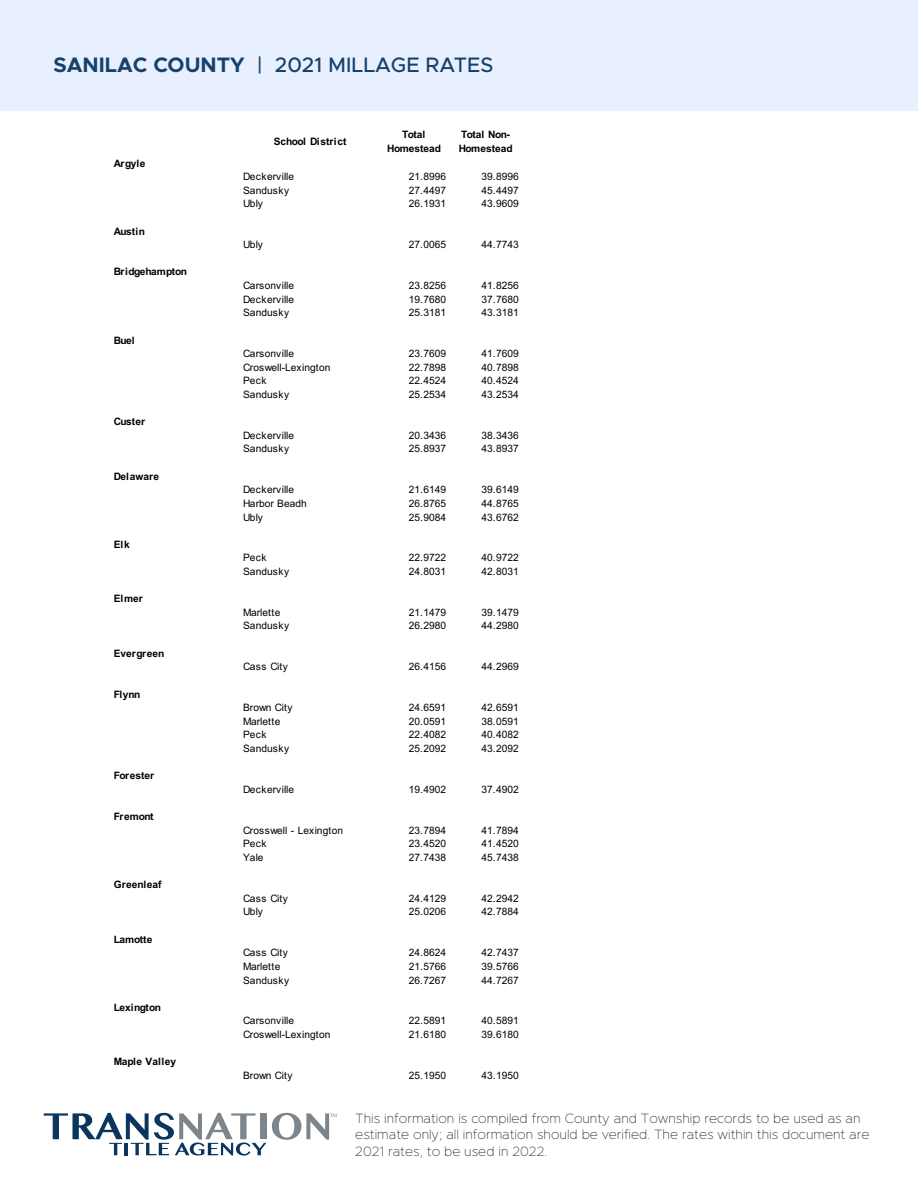
<style>
.page{position:relative;width:918px;height:1188px;background:#fff}
.page>*{position:absolute;margin:0;border:0;box-sizing:border-box;transform-origin:0 0}
.t1{font:500 21px "Metropolis";color:#16416b}
.t2{font:100 13.5px/16.2px "Metropolis";color:#231f20}
.t3{font:10.2px "Arial";color:#000}
.t4{font:700 10.2px/13.6px "Arial";color:#000;text-align:center}
.t5{font:700 10.2px "Arial";letter-spacing:-.03em;color:#000}
.s1{font-weight:700}
</style>
<div class="page">
<div style="left:0;top:0;width:918px;height:110px;background:#e8efff"></div>
<div style="left:260px;top:1113px;width:7px;height:26px;background:#7c858c"></div>
<svg style="left:44px;top:1113px;width:222px;height:43px"></svg>
<svg style="left:272px;top:1113px;width:64px;height:27px"></svg>
<p class="t1" style="left:54px;top:51px;width:441px"><span class="s1">SANILAC COUNTY</span> | 2021 MILLAGE RATES</p>
<p class="t4" style="left:114px;top:156px;width:33px">Argyle</p>
<p class="t4" style="left:114px;top:224px;width:33px">Austin</p>
<p class="t5" style="left:114px;top:265px;width:75px">Bridgehampton</p>
<p class="t4" style="left:114px;top:333px;width:23px">Buel</p>
<p class="t4" style="left:114px;top:415px;width:33px">Custer</p>
<p class="t4" style="left:114px;top:469px;width:47px">Delaware</p>
<p class="t4" style="left:114px;top:538px;width:17px">Elk</p>
<p class="t4" style="left:114px;top:592px;width:30px">Elmer</p>
<p class="t4" style="left:114px;top:646px;width:52px">Evergreen</p>
<p class="t4" style="left:114px;top:687px;width:28px">Flynn</p>
<p class="t4" style="left:114px;top:769px;width:42px">Forester</p>
<p class="t5" style="left:114px;top:809px;width:41px">Fremont</p>
<p class="t4" style="left:114px;top:878px;width:49px">Greenleaf</p>
<p class="t4" style="left:114px;top:932px;width:40px">Lamotte</p>
<p class="t5" style="left:114px;top:1000px;width:49px">Lexington</p>
<p class="t4" style="left:114px;top:1055px;width:64px">Maple Valley</p>
<p class="t4" style="left:274px;top:135px;width:74px">School District</p>
<p class="t4" style="left:387px;top:128px;width:55px">Total<br>Homestead</p>
<p class="t4" style="left:459px;top:128px;width:55px;text-align:left">Total Non-<br>Homestead</p>
<p class="t3" style="left:243px;top:170px;width:53px">Deckerville</p>
<p class="t3" style="left:409px;top:170px;width:39px">21.8996</p>
<p class="t3" style="left:481px;top:170px;width:39px">39.8996</p>
<p class="t3" style="left:243px;top:183px;width:47px">Sandusky</p>
<p class="t3" style="left:409px;top:183px;width:39px">27.4497</p>
<p class="t3" style="left:481px;top:183px;width:39px">45.4497</p>
<p class="t3" style="left:243px;top:197px;width:21px">Ubly</p>
<p class="t3" style="left:409px;top:197px;width:39px">26.1931</p>
<p class="t3" style="left:481px;top:197px;width:39px">43.9609</p>
<p class="t3" style="left:243px;top:238px;width:21px">Ubly</p>
<p class="t3" style="left:409px;top:238px;width:39px">27.0065</p>
<p class="t3" style="left:481px;top:238px;width:39px">44.7743</p>
<p class="t3" style="left:243px;top:278px;width:53px">Carsonville</p>
<p class="t3" style="left:409px;top:278px;width:39px">23.8256</p>
<p class="t3" style="left:481px;top:278px;width:39px">41.8256</p>
<p class="t3" style="left:243px;top:292px;width:53px">Deckerville</p>
<p class="t3" style="left:409px;top:292px;width:39px">19.7680</p>
<p class="t3" style="left:481px;top:292px;width:39px">37.7680</p>
<p class="t3" style="left:243px;top:306px;width:47px">Sandusky</p>
<p class="t3" style="left:409px;top:306px;width:39px">25.3181</p>
<p class="t3" style="left:481px;top:306px;width:39px">43.3181</p>
<p class="t3" style="left:243px;top:347px;width:53px">Carsonville</p>
<p class="t3" style="left:409px;top:347px;width:39px">23.7609</p>
<p class="t3" style="left:481px;top:347px;width:39px">41.7609</p>
<p class="t3" style="left:243px;top:360px;width:89px">Croswell-Lexington</p>
<p class="t3" style="left:409px;top:360px;width:39px">22.7898</p>
<p class="t3" style="left:481px;top:360px;width:39px">40.7898</p>
<p class="t3" style="left:243px;top:374px;width:25px">Peck</p>
<p class="t3" style="left:409px;top:374px;width:39px">22.4524</p>
<p class="t3" style="left:481px;top:374px;width:39px">40.4524</p>
<p class="t3" style="left:243px;top:387px;width:47px">Sandusky</p>
<p class="t3" style="left:409px;top:387px;width:39px">25.2534</p>
<p class="t3" style="left:481px;top:387px;width:39px">43.2534</p>
<p class="t3" style="left:243px;top:428px;width:53px">Deckerville</p>
<p class="t3" style="left:409px;top:428px;width:39px">20.3436</p>
<p class="t3" style="left:481px;top:428px;width:39px">38.3436</p>
<p class="t3" style="left:243px;top:442px;width:47px">Sandusky</p>
<p class="t3" style="left:409px;top:442px;width:39px">25.8937</p>
<p class="t3" style="left:481px;top:442px;width:39px">43.8937</p>
<p class="t3" style="left:243px;top:483px;width:53px">Deckerville</p>
<p class="t3" style="left:409px;top:483px;width:39px">21.6149</p>
<p class="t3" style="left:481px;top:483px;width:39px">39.6149</p>
<p class="t3" style="left:243px;top:496px;width:65px">Harbor Beadh</p>
<p class="t3" style="left:409px;top:496px;width:39px">26.8765</p>
<p class="t3" style="left:481px;top:496px;width:39px">44.8765</p>
<p class="t3" style="left:243px;top:510px;width:21px">Ubly</p>
<p class="t3" style="left:409px;top:510px;width:39px">25.9084</p>
<p class="t3" style="left:481px;top:510px;width:39px">43.6762</p>
<p class="t3" style="left:243px;top:551px;width:25px">Peck</p>
<p class="t3" style="left:409px;top:551px;width:39px">22.9722</p>
<p class="t3" style="left:481px;top:551px;width:39px">40.9722</p>
<p class="t3" style="left:243px;top:564px;width:47px">Sandusky</p>
<p class="t3" style="left:409px;top:564px;width:39px">24.8031</p>
<p class="t3" style="left:481px;top:564px;width:39px">42.8031</p>
<p class="t3" style="left:243px;top:605px;width:39px">Marlette</p>
<p class="t3" style="left:409px;top:605px;width:39px">21.1479</p>
<p class="t3" style="left:481px;top:605px;width:39px">39.1479</p>
<p class="t3" style="left:243px;top:619px;width:47px">Sandusky</p>
<p class="t3" style="left:409px;top:619px;width:39px">26.2980</p>
<p class="t3" style="left:481px;top:619px;width:39px">44.2980</p>
<p class="t3" style="left:243px;top:660px;width:46px">Cass City</p>
<p class="t3" style="left:409px;top:660px;width:39px">26.4156</p>
<p class="t3" style="left:481px;top:660px;width:39px">44.2969</p>
<p class="t3" style="left:243px;top:701px;width:51px">Brown City</p>
<p class="t3" style="left:409px;top:701px;width:39px">24.6591</p>
<p class="t3" style="left:481px;top:701px;width:39px">42.6591</p>
<p class="t3" style="left:243px;top:714px;width:39px">Marlette</p>
<p class="t3" style="left:409px;top:714px;width:39px">20.0591</p>
<p class="t3" style="left:481px;top:714px;width:39px">38.0591</p>
<p class="t3" style="left:243px;top:728px;width:25px">Peck</p>
<p class="t3" style="left:409px;top:728px;width:39px">22.4082</p>
<p class="t3" style="left:481px;top:728px;width:39px">40.4082</p>
<p class="t3" style="left:243px;top:741px;width:47px">Sandusky</p>
<p class="t3" style="left:409px;top:741px;width:39px">25.2092</p>
<p class="t3" style="left:481px;top:741px;width:39px">43.2092</p>
<p class="t3" style="left:243px;top:782px;width:53px">Deckerville</p>
<p class="t3" style="left:409px;top:782px;width:39px">19.4902</p>
<p class="t3" style="left:481px;top:782px;width:39px">37.4902</p>
<p class="t3" style="left:243px;top:823px;width:101px">Crosswell - Lexington</p>
<p class="t3" style="left:409px;top:823px;width:39px">23.7894</p>
<p class="t3" style="left:481px;top:823px;width:39px">41.7894</p>
<p class="t3" style="left:243px;top:837px;width:25px">Peck</p>
<p class="t3" style="left:409px;top:837px;width:39px">23.4520</p>
<p class="t3" style="left:481px;top:837px;width:39px">41.4520</p>
<p class="t3" style="left:243px;top:850px;width:22px">Yale</p>
<p class="t3" style="left:409px;top:850px;width:39px">27.7438</p>
<p class="t3" style="left:481px;top:850px;width:39px">45.7438</p>
<p class="t3" style="left:243px;top:891px;width:46px">Cass City</p>
<p class="t3" style="left:409px;top:891px;width:39px">24.4129</p>
<p class="t3" style="left:481px;top:891px;width:39px">42.2942</p>
<p class="t3" style="left:243px;top:905px;width:21px">Ubly</p>
<p class="t3" style="left:409px;top:905px;width:39px">25.0206</p>
<p class="t3" style="left:481px;top:905px;width:39px">42.7884</p>
<p class="t3" style="left:243px;top:946px;width:46px">Cass City</p>
<p class="t3" style="left:409px;top:946px;width:39px">24.8624</p>
<p class="t3" style="left:481px;top:946px;width:39px">42.7437</p>
<p class="t3" style="left:243px;top:959px;width:39px">Marlette</p>
<p class="t3" style="left:409px;top:959px;width:39px">21.5766</p>
<p class="t3" style="left:481px;top:959px;width:39px">39.5766</p>
<p class="t3" style="left:243px;top:973px;width:47px">Sandusky</p>
<p class="t3" style="left:409px;top:973px;width:39px">26.7267</p>
<p class="t3" style="left:481px;top:973px;width:39px">44.7267</p>
<p class="t3" style="left:243px;top:1014px;width:53px">Carsonville</p>
<p class="t3" style="left:409px;top:1014px;width:39px">22.5891</p>
<p class="t3" style="left:481px;top:1014px;width:39px">40.5891</p>
<p class="t3" style="left:243px;top:1027px;width:89px">Croswell-Lexington</p>
<p class="t3" style="left:409px;top:1027px;width:39px">21.6180</p>
<p class="t3" style="left:481px;top:1027px;width:39px">39.6180</p>
<p class="t3" style="left:243px;top:1068px;width:51px">Brown City</p>
<p class="t3" style="left:409px;top:1068px;width:39px">25.1950</p>
<p class="t3" style="left:481px;top:1068px;width:39px">43.1950</p>
<p class="t2" style="left:355px;top:1110px;width:516px">This information is compiled from County and Township records to be used as an estimate only; all information should be verified. The rates within this document are<br>2021 rates, to be used in 2022.</p>
</div>
